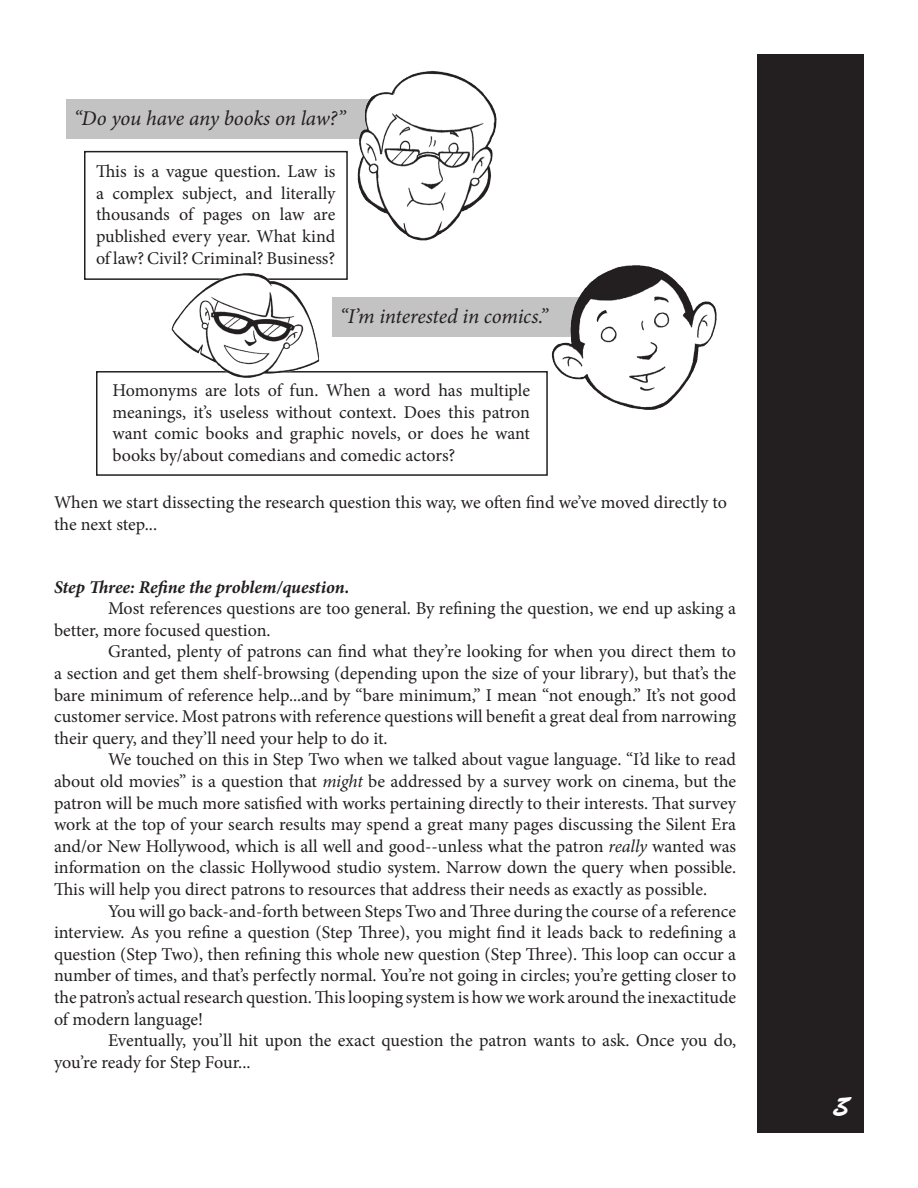
<style>
.page{position:relative;width:918px;height:1188px;background:#fff}
.page>*{position:absolute;margin:0;border:0;box-sizing:border-box;transform-origin:0 0}
.t1{font:italic 21px "Minion Pro";letter-spacing:-.01em;color:#231f20}
.t2{font:700 21px "Mighty Zeo 20";color:#fff}
.t3{font:18px/21.6px "Minion Pro";letter-spacing:-.005em;color:#231f20;text-align:justify}
.t4{font:italic 700 18px "Minion Pro";letter-spacing:-.005em;color:#231f20}
.s1{font-style:italic}
</style>
<div class="page">
<div style="left:758px;top:54px;width:106px;height:1079px;background:#231f20"></div>
<div style="left:67px;top:99px;width:318px;height:40px;background:#c4c3c3"></div>
<img style="left:345px;top:70px;width:152px;height:171px">
<div style="left:84px;top:151px;width:264px;height:129px;border:2px solid #231f20"></div>
<div style="left:332px;top:298px;width:264px;height:39px;background:#c4c3c3"></div>
<img style="left:536px;top:265px;width:181px;height:145px">
<div style="left:96px;top:371px;width:452px;height:105px;border:2px solid #231f20"></div>
<img style="left:168px;top:273px;width:153px;height:105px">
<p class="t1" style="left:74px;top:104px;width:273px">“Do you have any books on law?”</p>
<p class="t3" style="left:96px;top:161px;width:241px">This is a vague question. Law is a complex subject, and literally thousands of pages on law are published every year. What kind of law? Civil? Criminal? Business?</p>
<p class="t1" style="left:340px;top:302px;width:210px">“I’m interested in comics.”</p>
<p class="t3" style="left:112px;top:380px;width:419px">Homonyms are lots of fun. When a word has multiple meanings, it’s useless without context. Does this patron want comic books and graphic novels, or does he want books by/about comedians and comedic actors?</p>
<p class="t3" style="left:54px;top:492px;width:675px">When we start dissecting the research question this way, we often find we’ve moved directly to the next step...</p>
<p class="t4" style="left:54px;top:574px;width:297px">Step Three: Refine the problem/question.</p>
<p class="t3" style="left:54px;top:598px;width:684px;text-indent:54px">Most references questions are too general. By refining the question, we end up asking a better, more focused question.</p>
<p class="t3" style="left:54px;top:641px;width:684px;text-indent:54px">Granted, plenty of patrons can find what they’re looking for when you direct them to a section and get them shelf-browsing (depending upon the size of your library), but that’s the bare minimum of reference help...and by “bare minimum,” I mean “not enough.” It’s not good customer service. Most patrons with reference questions will benefit a great deal from narrowing their query, and they’ll need your help to do it.</p>
<p class="t3" style="left:54px;top:749px;width:684px;text-indent:54px">We touched on this in Step Two when we talked about vague language. “I’d like to read about old movies” is a question that <span class="s1">might</span> be addressed by a survey work on cinema, but the patron will be much more satisfied with works pertaining directly to their interests. That survey work at the top of your search results may spend a great many pages discussing the Silent Era and/or New Hollywood, which is all well and good--unless what the patron <span class="s1">really</span> wanted was information on the classic Hollywood studio system. Narrow down the query when possible.<br>This will help you direct patrons to resources that address their needs as exactly as possible.</p>
<p class="t3" style="left:54px;top:900px;width:684px;text-indent:54px">You will go back-and-forth between Steps Two and Three during the course of a reference interview. As you refine a question (Step Three), you might find it leads back to redefining a question (Step Two), then refining this whole new question (Step Three). This loop can occur a number of times, and that’s perfectly normal. You’re not going in circles; you’re getting closer to the patron’s actual research question. This looping system is how we work around the inexactitude of modern language!</p>
<p class="t3" style="left:54px;top:1030px;width:684px;text-indent:54px">Eventually, you’ll hit upon the exact question the patron wants to ask. Once you do, you’re ready for Step Four...</p>
<p class="t2" style="left:834px;top:1094px;width:17px">3</p>
</div>
